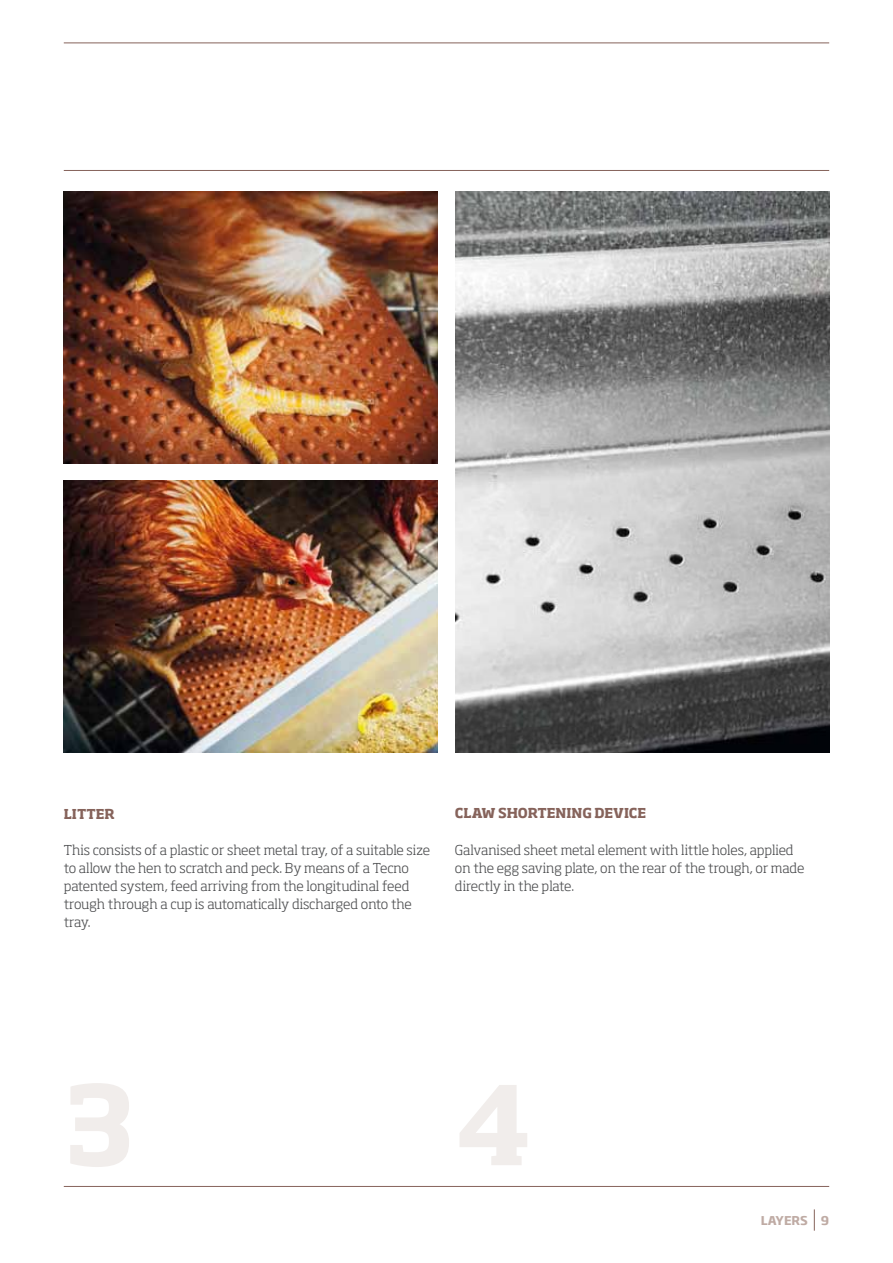
<style>
.page{position:relative;width:893px;height:1263px;background:#fff}
.page>*{position:absolute;margin:0;border:0;box-sizing:border-box;transform-origin:0 0}
.t1{font:300 13.5px/18px "Soho Std";letter-spacing:-.005em;color:#4a4b4d}
.t2{font:700 13.5px "Soho Std";color:#86635b}
.t3{font:700 12px "Soho Gothic Pro";color:#bfaba4}
</style>
<div class="page">
<hr style="left:64px;top:1186px;width:765px;height:1px;background:#86635b">
<hr style="left:64px;top:43px;width:765px;height:1px;background:#86635b">
<hr style="left:64px;top:170px;width:765px;height:1px;background:#86635b">
<svg style="left:814px;top:1209px;width:1px;height:22px"></svg>
<img style="left:455px;top:191px;width:374px;height:562px">
<img style="left:64px;top:191px;width:374px;height:272px">
<img style="left:64px;top:480px;width:374px;height:273px">
<p class="t2" style="left:64px;top:805px;width:52px">LITTER</p>
<p class="t1" style="left:64px;top:840px;width:368px">This consists of a plastic or sheet metal tray, of a suitable size to allow the hen to scratch and peck. By means of a Tecno patented system, feed arriving from the longitudinal feed trough through a cup is automatically discharged onto the tray.</p>
<p class="t2" style="left:455px;top:805px;width:193px">CLAW SHORTENING DEVICE</p>
<p class="t1" style="left:455px;top:840px;width:351px">Galvanised sheet metal element with little holes, applied on the egg saving plate, on the rear of the trough, or made directly in the plate.</p>
<p class="t3" style="left:761px;top:1211px;width:70px">LAYERS 9</p>
</div>
